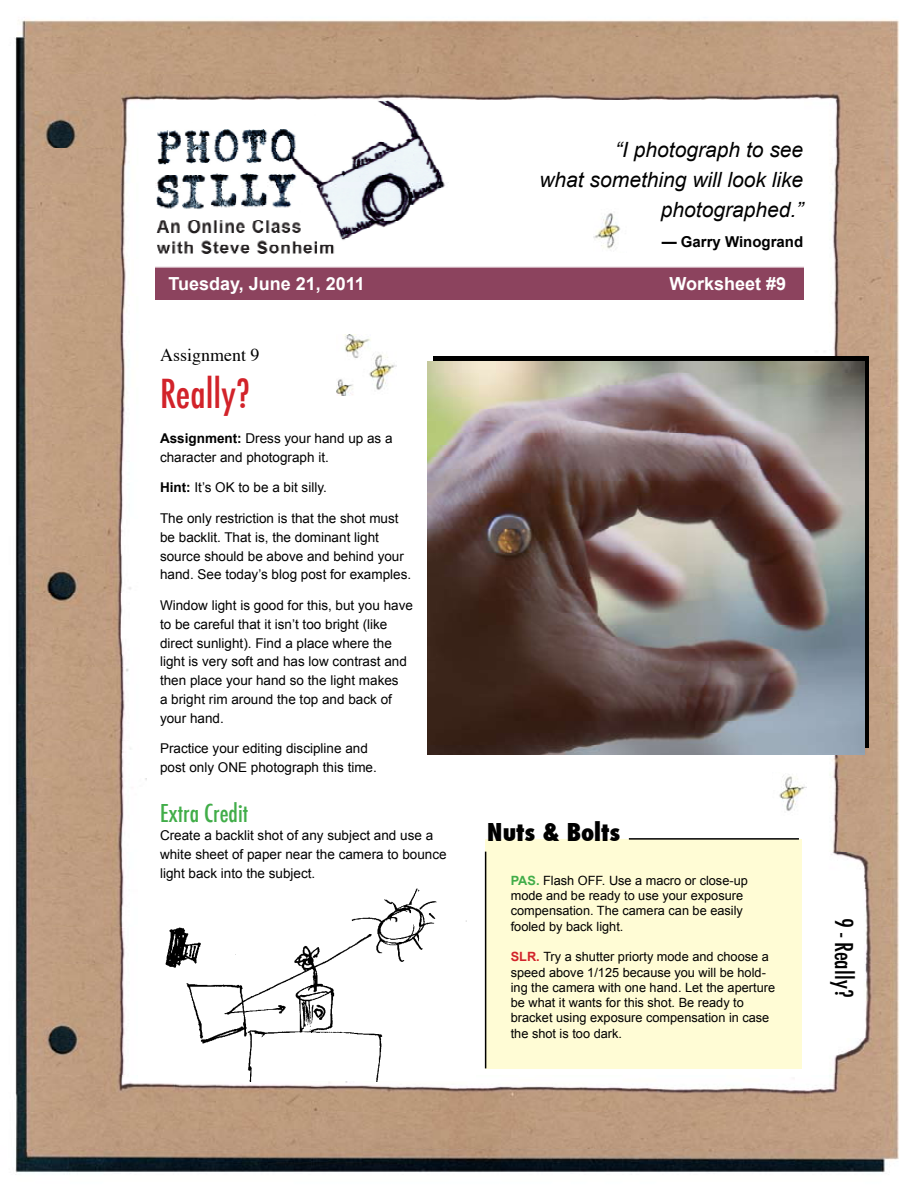
<style>
.page{position:relative;width:918px;height:1188px;background:#fff}
.page>*{position:absolute;margin:0;border:0;box-sizing:border-box;transform-origin:0 0}
.t1{font:500 condensed 39px "Futura";color:#d2232a}
.t2{font:500 condensed 24px "Futura";color:#41ad49}
.t3{font:800 condensed 24px "Futura";color:#000}
.t4{font:500 condensed 24px "Futura";color:#000}
.t5{font:italic 21px/30px "Arial";color:#000;text-align:right}
.t6{font:700 18px "Arial";color:#fff}
.t7{font:18px "Times";color:#000}
.t8{font:700 15px "Arial";color:#000}
.t9{font:13.5px/18.8px "Arial";color:#000}
.t10{font:12.75px/15.3px "Arial";color:#000}
.s1{font-weight:700}
.s2{font-weight:700;color:#41ad49}
.s3{font-weight:700;color:#d2232a}
</style>
<div class="page">
<img style="left:15px;top:17px;width:884px;height:1156px">
<img style="left:155px;top:100px;width:648px;height:200px">
<div style="left:485px;top:839px;width:316px;height:229px;background:#fffcd5"></div>
<div style="left:433px;top:356px;width:436px;height:392px;background:#000"></div>
<img style="left:336px;top:334px;width:60px;height:62px">
<hr style="left:629px;top:838px;width:170px;height:2px;background:#000">
<hr style="left:485px;top:852px;width:1px;height:216px;background:#000">
<img style="left:773px;top:772px;width:34px;height:46px">
<img style="left:593px;top:207px;width:34px;height:45px">
<img style="left:427px;top:362px;width:438px;height:392px">
<img style="left:138px;top:878px;width:337px;height:203px">
<h3 class="t5" style="left:539px;top:135px;width:265px">“I photograph to see<br>what something will look like photographed.”</h3>
<p class="t8" style="left:662px;top:234px;width:143px">— Garry Winogrand</p>
<h3 class="t6" style="left:168px;top:274px;width:198px">Tuesday, June 21, 2011</h3>
<h3 class="t6" style="left:669px;top:274px;width:118px">Worksheet #9</h3>
<h3 class="t7" style="left:160px;top:338px;width:101px">Assignment 9</h3>
<h1 class="t1" style="left:160px;top:369px;width:92px">Really?</h1>
<p class="t9" style="left:160px;top:429px;width:234px"><span class="s1">Assignment:</span> Dress your hand up as a character and photograph it.</p>
<p class="t9" style="left:160px;top:478px;width:168px"><span class="s1">Hint:</span> It’s OK to be a bit silly.</p>
<p class="t9" style="left:160px;top:509px;width:253px">The only restriction is that the shot must be backlit. That is, the dominant light source should be above and behind your hand. See today’s blog post for examples.</p>
<p class="t9" style="left:160px;top:596px;width:254px">Window light is good for this, but you have to be careful that it isn’t too bright (like direct sunlight). Find a place where the light is very soft and has low contrast and then place your hand so the light makes<br>a bright rim around the top and back of your hand.</p>
<p class="t9" style="left:160px;top:739px;width:218px">Practice your editing discipline and post only ONE photograph this time.</p>
<h2 class="t2" style="left:160px;top:797px;width:90px">Extra Credit</h2>
<p class="t9" style="left:160px;top:826px;width:288px">Create a backlit shot of any subject and use a white sheet of paper near the camera to bounce light back into the subject.</p>
<h2 class="t3" style="left:487px;top:815px;width:134px">Nuts &amp; Bolts</h2>
<p class="t10" style="left:511px;top:873px;width:239px"><span class="s2">PAS.</span> Flash OFF. Use a macro or close-up mode and be ready to use your exposure compensation. The camera can be easily fooled by back light.</p>
<p class="t10" style="left:511px;top:949px;width:266px"><span class="s3">SLR.</span> Try a shutter priorty mode and choose a speed above 1/125 because you will be hold&shy;ing the camera with one hand. Let the aperture be what it wants for this shot. Be ready to bracket using exposure compensation in case the shot is too dark.</p>
<h2 class="t4" style="left:859px;top:918px;width:81px;rotate:90deg">9 - Really?</h2>
</div>
